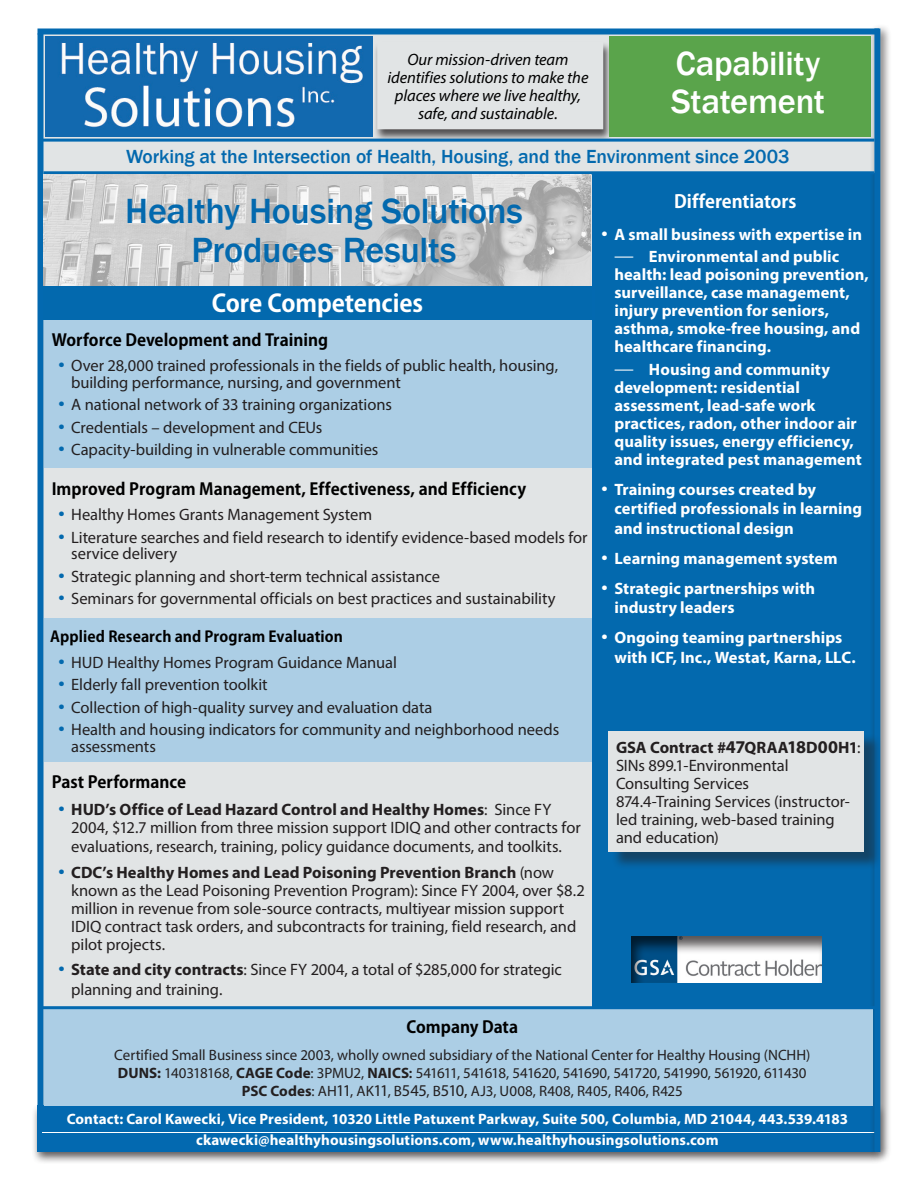
<style>
.page{position:relative;width:918px;height:1188px;background:#fff}
.page>*{position:absolute;margin:0;border:0;box-sizing:border-box;transform-origin:0 0}
.t1{font:500 36px/39px "Franklin Gothic";letter-spacing:-.005em;color:#0369ae;text-align:center}
.title_spacing{font:500 34.5px "Franklin Gothic";letter-spacing:-.01em;color:#fff}
.t2{font:700 24px "Adobe Gothic Std";letter-spacing:-.005em;color:#fff}
.subhead_1_spacing{font:500 19.5px "Franklin Gothic";letter-spacing:-.005em;color:#0369ae}
.t3{font:700 18px "Adobe Gothic Std";letter-spacing:-.005em;color:#fff}
.t4{font:16.5px/18px "Myriad Pro";letter-spacing:-.005em;color:#231f20}
.t5{font:700 16.5px/18px "Myriad Pro";color:#fff}
.t6{font:700 16.5px "Adobe Gothic Std";color:#000}
.t7{font:italic 16.5px/18px "Myriad Pro";letter-spacing:-.005em;color:#000;text-align:center}
.t8{font:15px/18px "Myriad Pro";letter-spacing:-.005em;color:#231f20;text-align:center}
.t9{font:700 15px/21px "Myriad Pro";letter-spacing:.005em;color:#fff;text-align:center}
.t10{font:700 15px "Adobe Gothic Std";letter-spacing:.005em;color:#000}
.s1{color:#0369ae}
.s2{font-weight:700}
.s3{font-weight:600}
.s4{font-size:16.5px}
.s5{font-weight:700;font-size:18px}
</style>
<div class="page">
<div style="left:39px;top:32px;width:835px;height:1084px;background:#e1e4e5"></div>
<img style="left:45px;top:36px;width:327px;height:100px">
<div style="left:594px;top:174px;width:283px;height:941px;background:#0369ae"></div>
<div style="left:374px;top:42px;width:239px;height:100px;background:#231f20;opacity:.75"></div>
<div style="left:378px;top:43px;width:225px;height:86px;background:#e1e4e5"></div>
<div style="left:31px;top:1102px;width:856px;height:63px;background:#231f20;opacity:.75"></div>
<div style="left:38px;top:1106px;width:839px;height:46px;background:#0369b0"></div>
<hr style="left:42px;top:1132px;width:832px;height:1px;background:#fff">
<div style="left:869px;top:24px;width:22px;height:1139px;background:#231f20;opacity:.75"></div>
<div style="left:874px;top:28px;width:6px;height:1124px;background:#0369b0"></div>
<div style="left:38px;top:33px;width:6px;height:1094px;background:#0369b0"></div>
<div style="left:38px;top:28px;width:841px;height:6px;background:#0369b0"></div>
<hr style="left:42px;top:139px;width:832px;height:3px;background:#0369b0">
<hr style="left:44px;top:171px;width:830px;height:3px;background:#0369b0">
<div style="left:609px;top:36px;width:262px;height:100px;background:#5aa44b"></div>
<div style="left:606px;top:926px;width:236px;height:74px;background:#231f20;opacity:.75"></div>
<div style="left:44px;top:320px;width:548px;height:148px;background:#accee5"></div>
<div style="left:44px;top:619px;width:548px;height:144px;background:#accee5"></div>
<div style="left:44px;top:1009px;width:829px;height:97px;background:#accee5"></div>
<div style="left:43px;top:286px;width:549px;height:34px;background:#0369ae"></div>
<div style="left:611px;top:733px;width:272px;height:138px;background:#231f20;opacity:.5"></div>
<div style="left:609px;top:731px;width:255px;height:121px;background:#e1e4e5"></div>
<hr style="left:43px;top:1006px;width:833px;height:3px;background:#0369b0">
<img style="left:43px;top:174px;width:548px;height:112px">
<p class="t7" style="left:388px;top:50px;width:202px">Our mission-driven team identifies solutions to make the places where we live healthy, safe, and sustainable.</p>
<p class="title_spacing" style="left:676px;top:43px;width:146px">Capability</p>
<p class="title_spacing" style="left:671px;top:80px;width:155px">Statement</p>
<p class="subhead_1_spacing" style="left:126px;top:145px;width:665px">Working at the Intersection of Health, Housing, and the Environment since 2003</p>
<p class="t3" style="left:674px;top:191px;width:124px">Differentiators</p>
<p class="t5" style="left:601px;top:225px;width:263px">• A small business with expertise in</p>
<p class="t5" style="left:614px;top:247px;width:256px">⎯ Environmental and public health: lead poisoning prevention, surveillance, case management, injury prevention for seniors, asthma, smoke-free housing, and healthcare financing.</p>
<p class="t5" style="left:614px;top:360px;width:249px">⎯ Housing and community development: residential assessment, lead-safe work practices, radon, other indoor air quality issues, energy efficiency, and integrated pest management</p>
<p class="t5" style="left:614px;top:479px;width:249px;line-height:19.5px;text-indent:-14px">• Training courses created by certified professionals in learning and instructional design</p>
<p class="t5" style="left:601px;top:549px;width:238px">• Learning management system</p>
<p class="t5" style="left:614px;top:578px;width:202px;line-height:19.5px;text-indent:-14px">• Strategic partnerships with industry leaders</p>
<p class="t5" style="left:614px;top:627px;width:243px;line-height:19.5px;text-indent:-14px">• Ongoing teaming partnerships with ICF, Inc., Westat, Karna, LLC.</p>
<p class="t1" style="left:125px;top:192px;width:399px">Healthy Housing Solutions<br>Produces Results</p>
<p class="t2" style="left:212px;top:289px;width:213px">Core Competencies</p>
<p class="t6" style="left:52px;top:330px;width:278px">Worforce Development and Training</p>
<p class="t4" style="left:71px;top:357px;width:488px;line-height:16.5px;text-indent:-14px"><span class="s1">•</span> Over 28,000 trained professionals in the fields of public health, housing, building performance, nursing, and government</p>
<p class="t4" style="left:58px;top:396px;width:336px"><span class="s1">•</span> A national network of 33 training organizations</p>
<p class="t4" style="left:58px;top:418px;width:266px"><span class="s1">•</span> Credentials – development and CEUs</p>
<p class="t4" style="left:58px;top:441px;width:322px"><span class="s1">•</span> Capacity-building in vulnerable communities</p>
<p class="t6" style="left:52px;top:479px;width:476px">Improved Program Management, Effectiveness, and Efficiency</p>
<p class="t4" style="left:58px;top:505px;width:316px"><span class="s1">•</span> Healthy Homes Grants Management System</p>
<p class="t4" style="left:71px;top:529px;width:518px;line-height:16.5px;text-indent:-14px"><span class="s1">•</span> Literature searches and field research to identify evidence-based models for service delivery</p>
<p class="t4" style="left:58px;top:567px;width:384px"><span class="s1">•</span> Strategic planning and short-term technical assistance</p>
<p class="t4" style="left:58px;top:589px;width:499px"><span class="s1">•</span> Seminars for governmental officials on best practices and sustainability</p>
<p class="t10" style="left:50px;top:628px;width:294px">Applied Research and Program Evaluation</p>
<p class="t4" style="left:58px;top:653px;width:341px"><span class="s1">•</span> HUD Healthy Homes Program Guidance Manual</p>
<p class="t4" style="left:58px;top:675px;width:212px"><span class="s1">•</span> Elderly fall prevention toolkit</p>
<p class="t4" style="left:58px;top:698px;width:376px"><span class="s1">•</span> Collection of high-quality survey and evaluation data</p>
<p class="t4" style="left:71px;top:721px;width:490px;line-height:16.5px;text-indent:-14px"><span class="s1">•</span> Health and housing indicators for community and neighborhood needs assessments</p>
<p class="t6" style="left:52px;top:771px;width:136px">Past Performance</p>
<p class="t4" style="left:71px;top:800px;width:511px;text-indent:-14px"><span class="s1">•</span> <span class="s2">HUD’s Office of Lead Hazard Control and Healthy Homes</span>: Since FY<br>2004, $12.7 million from three mission support IDIQ and other contracts for</p>
<p class="t4" style="left:71px;top:837px;width:492px">evaluations, research, training, policy guidance documents, and toolkits.</p>
<p class="t4" style="left:71px;top:863px;width:515px;text-indent:-14px"><span class="s1">•</span> <span class="s2">CDC’s Healthy Homes and Lead Poisoning Prevention Branch</span> (now known as the Lead Poisoning Prevention Program): Since FY 2004, over $8.2 million in revenue from sole-source contracts, multiyear mission support IDIQ contract task orders, and subcontracts for training, field research, and pilot projects.</p>
<p class="t4" style="left:71px;top:959px;width:492px;line-height:19.5px;text-indent:-14px"><span class="s1">•</span> <span class="s2">State and city contracts</span>: Since FY 2004, a total of $285,000 for strategic planning and training.</p>
<p class="t6" style="left:406px;top:1017px;width:113px">Company Data</p>
<p class="t8" style="left:114px;top:1045px;width:697px">Certified Small Business since 2003, wholly owned subsidiary of the National Center for Healthy Housing (NCHH)<br><span class="s2">DUNS:</span> 140318168, <span class="s2">CAGE Code</span>: 3PMU2, <span class="s2">NAICS</span><span class="s3">:</span> 541611, 541618, 541620, 541690, 541720, 541990, 561920, 611430<br><span class="s2">PSC Codes</span>: AH<span class="s4">11</span>, AK<span class="s4">11</span>, B<span class="s4">545</span>, B<span class="s4">510,</span> AJ3, U008, R408, R405, R406, R425</p>
<p class="t4" style="left:616px;top:738px;width:246px"><span class="s2">GSA Contract #</span><span class="s5">47</span><span class="s2">QRAA</span><span class="s5">18</span><span class="s2">D</span><span class="s5">00</span><span class="s2">H1</span>:<br>SINs 899.1-Environmental<br>Consulting Services<br>874.4-Training Services (instructor&shy;led training, web-based training and education)</p>
<p class="t9" style="left:67px;top:1108px;width:783px">Contact: Carol Kawecki, Vice President, 10320 Little Patuxent Parkway, Suite 500, Columbia, MD 21044, 443.539.4183 ckawecki@healthyhousingsolutions.com, www.healthyhousingsolutions.com</p>
</div>
